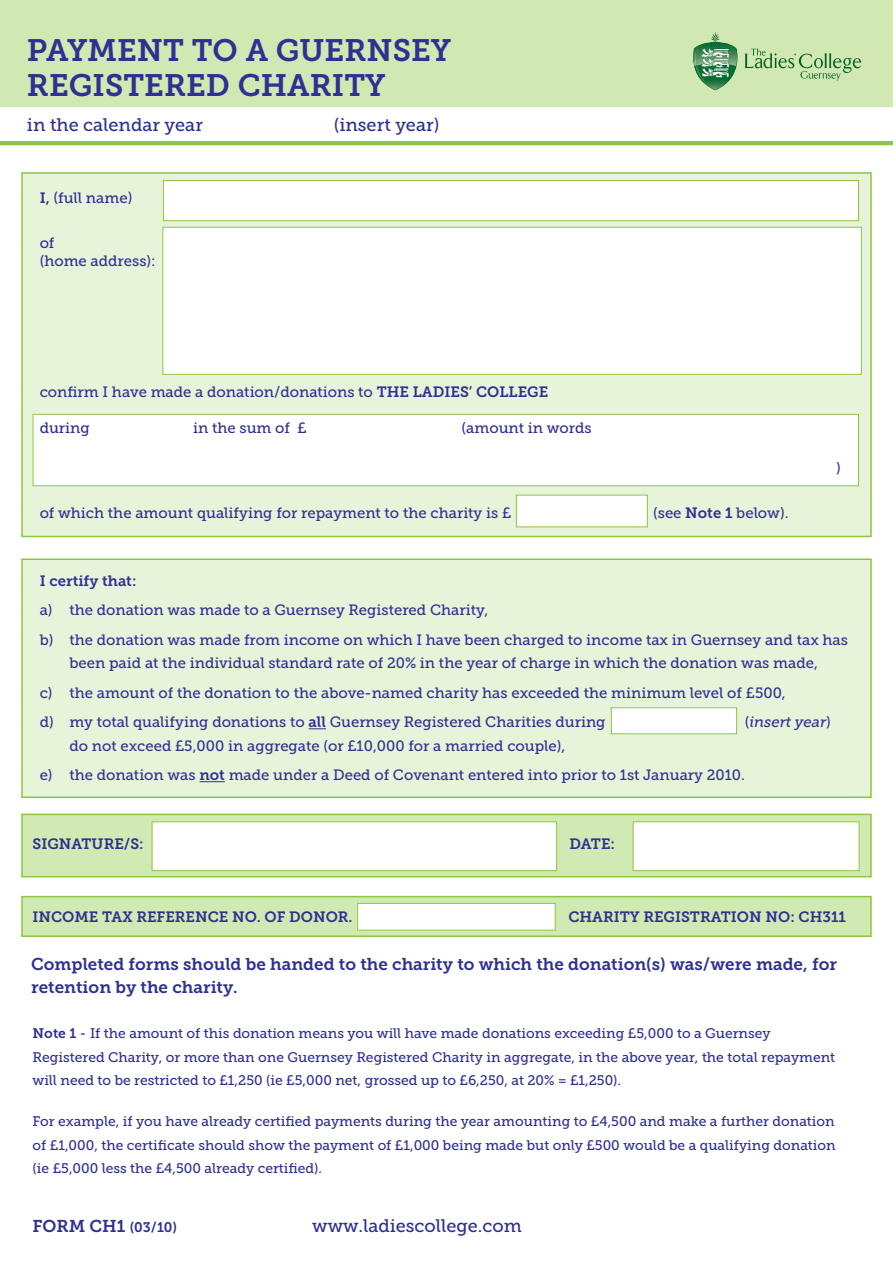
<style>
.page{position:relative;width:893px;height:1263px;background:#fff}
.page>*{position:absolute;margin:0;border:0;box-sizing:border-box;transform-origin:0 0}
.t1{font:30.9px "Museo Slab 700";color:#2e3092}
.t2{font:18.15px "Museo Slab 500";color:#2e3092}
.t3{font:17.1px/23.4px "Museo Slab 700";color:#2e3092}
.t4{font:14.85px/17.9px "Museo Slab 500";color:#2e3092}
.t5{font:14.85px "Museo Slab 700";color:#2e3092}
.t6{font:italic 14.85px "Museo Slab 500";color:#2e3092}
.t7{font:13.8px/23.4px "Museo Slab 500";color:#2e3092}
.s1{font-family:"Museo Slab 700"}
.s2{font-style:normal}
.s3{font-size:13.8px}
</style>
<div class="page">
<div style="left:21px;top:172px;width:851px;height:365px;background:#e8f4d9;border:2px solid #8cc740"></div>
<div style="left:21px;top:558px;width:851px;height:240px;background:#e8f4d9;border:2px solid #8cc740"></div>
<div style="left:33px;top:414px;width:826px;height:72px;background:#fff;border:1px solid #8cc740"></div>
<div style="left:163px;top:180px;width:696px;height:41px;background:#fff;border:1px solid #8cc740"></div>
<div style="left:162px;top:227px;width:700px;height:148px;background:#fff;border:1px solid #8cc740"></div>
<div style="left:0;top:0;width:893px;height:106px;background:#d1e8b3"></div>
<div style="left:21px;top:814px;width:851px;height:63px;background:#d1e9b3;border:2px solid #8cc740"></div>
<div style="left:21px;top:896px;width:851px;height:41px;background:#d1e9b3;border:2px solid #8cc740"></div>
<svg style="left:309px;top:728px;width:17px;height:1px"></svg>
<svg style="left:199px;top:781px;width:26px;height:1px"></svg>
<svg style="left:693px;top:32px;width:168px;height:58px"></svg>
<div style="left:152px;top:821px;width:405px;height:50px;background:#fff;border:1px solid #8cc740"></div>
<div style="left:357px;top:903px;width:199px;height:27px;background:#fff;border:1px solid #8cc740"></div>
<div style="left:633px;top:821px;width:226px;height:50px;background:#fff;border:1px solid #8cc740"></div>
<div style="left:611px;top:707px;width:126px;height:27px;background:#fff;border:1px solid #8cc740"></div>
<div style="left:516px;top:495px;width:132px;height:32px;background:#fff"></div>
<hr style="left:0;top:141px;width:893px;height:4px;background:#8cc740">
<p class="t1" style="left:27px;top:33px;width:426px">PAYMENT TO A GUERNSEY</p>
<p class="t1" style="left:27px;top:68px;width:360px">REGISTERED CHARITY</p>
<p class="t2" style="left:27px;top:115px;width:178px">in the calendar year</p>
<p class="t2" style="left:334px;top:115px;width:107px">(insert year)</p>
<p class="t4" style="left:40px;top:189px;width:94px"><span class="s1">I,</span> (full name)</p>
<p class="t4" style="left:40px;top:234px;width:117px">of<br>(home address):</p>
<p class="t4" style="left:40px;top:383px;width:510px">confirm I have made a donation/donations to <span class="s1">THE LADIES’ COLLEGE</span></p>
<p class="t4" style="left:40px;top:419px;width:52px">during</p>
<p class="t4" style="left:193px;top:419px;width:115px">in the sum of £</p>
<p class="t4" style="left:461px;top:419px;width:132px">(amount in words</p>
<p class="t4" style="left:40px;top:504px;width:473px">of which the amount qualifying for repayment to the charity is £</p>
<p class="t4" style="left:653px;top:504px;width:137px">(see <span class="s1">Note 1</span> below).</p>
<p class="t4" style="left:836px;top:458px;width:6px">)</p>
<p class="t5" style="left:40px;top:572px;width:98px">I certify that:</p>
<p class="t4" style="left:40px;top:601px;width:450px">a) the donation was made to a Guernsey Registered Charity,</p>
<p class="t4" style="left:40px;top:628px;width:810px;line-height:23.4px;text-align:center">b) the donation was made from income on which I have been charged to income tax in Guernsey and tax has been paid at the individual standard rate of 20% in the year of charge in which the donation was made,</p>
<p class="t4" style="left:40px;top:684px;width:748px">c) the amount of the donation to the above-named charity has exceeded the minimum level of £500,</p>
<p class="t4" style="left:40px;top:713px;width:567px">d) my total qualifying donations to <span class="s1">all</span> Guernsey Registered Charities during</p>
<p class="t6" style="left:745px;top:714px;width:88px"><span class="s2">(</span>insert year<span class="s2">)</span></p>
<p class="t4" style="left:70px;top:737px;width:497px">do not exceed £5,000 in aggregate (or £10,000 for a married couple),</p>
<p class="t4" style="left:40px;top:766px;width:707px">e) the donation was <span class="s1">not</span> made under a Deed of Covenant entered into prior to 1st January 2010.</p>
<p class="t5" style="left:33px;top:835px;width:113px">SIGNATURE/S:</p>
<p class="t5" style="left:569px;top:835px;width:47px">DATE:</p>
<p class="t5" style="left:33px;top:908px;width:321px">INCOME TAX REFERENCE NO. OF DONOR.</p>
<p class="t5" style="left:568px;top:908px;width:279px">CHARITY REGISTRATION NO: CH311</p>
<p class="t3" style="left:31px;top:952px;width:807px">Completed forms should be handed to the charity to which the donation(s) was/were made, for retention by the charity.</p>
<p class="t7" style="left:33px;top:1022px;width:804px"><span class="s1">Note 1</span> - If the amount of this donation means you will have made donations exceeding £5,000 to a Guernsey<br>Registered Charity, or more than one Guernsey Registered Charity in aggregate, in the above year, the total repayment will need to be restricted to £1,250 (ie £5,000 net, grossed up to £6,250, at 20% = £1,250).</p>
<p class="t7" style="left:33px;top:1110px;width:804px;text-align:justify">For example, if you have already certified payments during the year amounting to £4,500 and make a further donation of £1,000, the certificate should show the payment of £1,000 being made but only £500 would be a qualifying donation (ie £5,000 less the £4,500 already certified).</p>
<p class="t3" style="left:33px;top:1215px;width:146px">FORM CH1 <span class="s3">(03/10)</span></p>
<p class="t2" style="left:312px;top:1216px;width:211px">www.ladiescollege.com</p>
</div>
